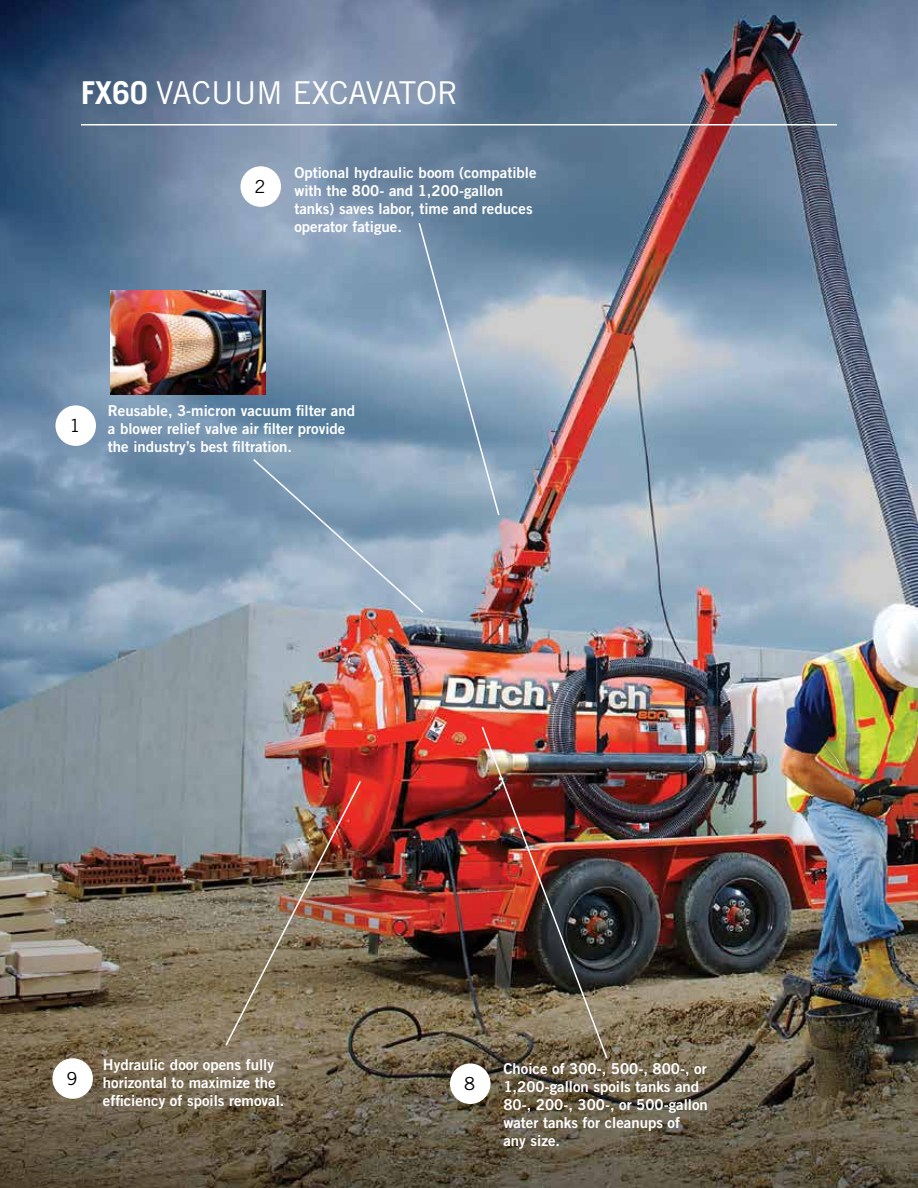
<style>
.page{position:relative;width:918px;height:1188px;background:#fff}
.page>*{position:absolute;margin:0;border:0;box-sizing:border-box;transform-origin:0 0}
.t1{font:31.5px "Trade Gothic LT Std";color:#fff}
.t2{font:18px "Trade Gothic LT Std";color:#000}
.t3{font:15px/18px "Trade Gothic LT Std Bd 2";color:#fff}
.s1{font-weight:700}
</style>
<div class="page">
<img style="left:0;top:0;width:918px;height:1188px">
<hr style="left:81px;top:124px;width:756px;height:1px;background:#fff">
<div style="left:240px;top:166px;width:41px;height:41px;background:#fff;border-radius:50%"></div>
<div style="left:52px;top:1058px;width:41px;height:41px;background:#fff;border-radius:50%"></div>
<div style="left:450px;top:1064px;width:40px;height:40px;background:#fff;border-radius:50%"></div>
<img style="left:224px;top:779px;width:138px;height:268px">
<div style="left:56px;top:405px;width:40px;height:41px;background:#fff;border-radius:50%"></div>
<img style="left:480px;top:725px;width:129px;height:335px">
<svg style="left:252px;top:221px;width:249px;height:393px;background:#89a2b9"></svg>
<img style="left:110px;top:290px;width:156px;height:105px">
<h1 class="t1" style="left:81px;top:74px;width:379px"><span class="s1">FX60</span> VACUUM EXCAVATOR</h1>
<p class="t2" style="left:254px;top:176px;width:12px">2</p>
<p class="t3" style="left:294px;top:164px;width:244px">Optional hydraulic boom (compatible with the 800- and 1,200-gallon tanks) saves labor, time and reduces operator fatigue.</p>
<p class="t2" style="left:70px;top:415px;width:12px">1</p>
<p class="t3" style="left:108px;top:402px;width:249px">Reusable, 3-micron vacuum filter and a blower relief valve air filter provide the industry’s best filtration.</p>
<p class="t3" style="left:103px;top:1055px;width:183px">Hydraulic door opens fully horizontal to maximize the efficiency of spoils removal.</p>
<p class="t2" style="left:66px;top:1068px;width:12px">9</p>
<p class="t3" style="left:503px;top:1060px;width:206px">Choice of 300-, 500-, 800-, or<br>1,200-gallon spoils tanks and<br>80-, 200-, 300-, or 500-gallon water tanks for cleanups of<br>any size.</p>
<p class="t2" style="left:464px;top:1073px;width:12px">8</p>
</div>
